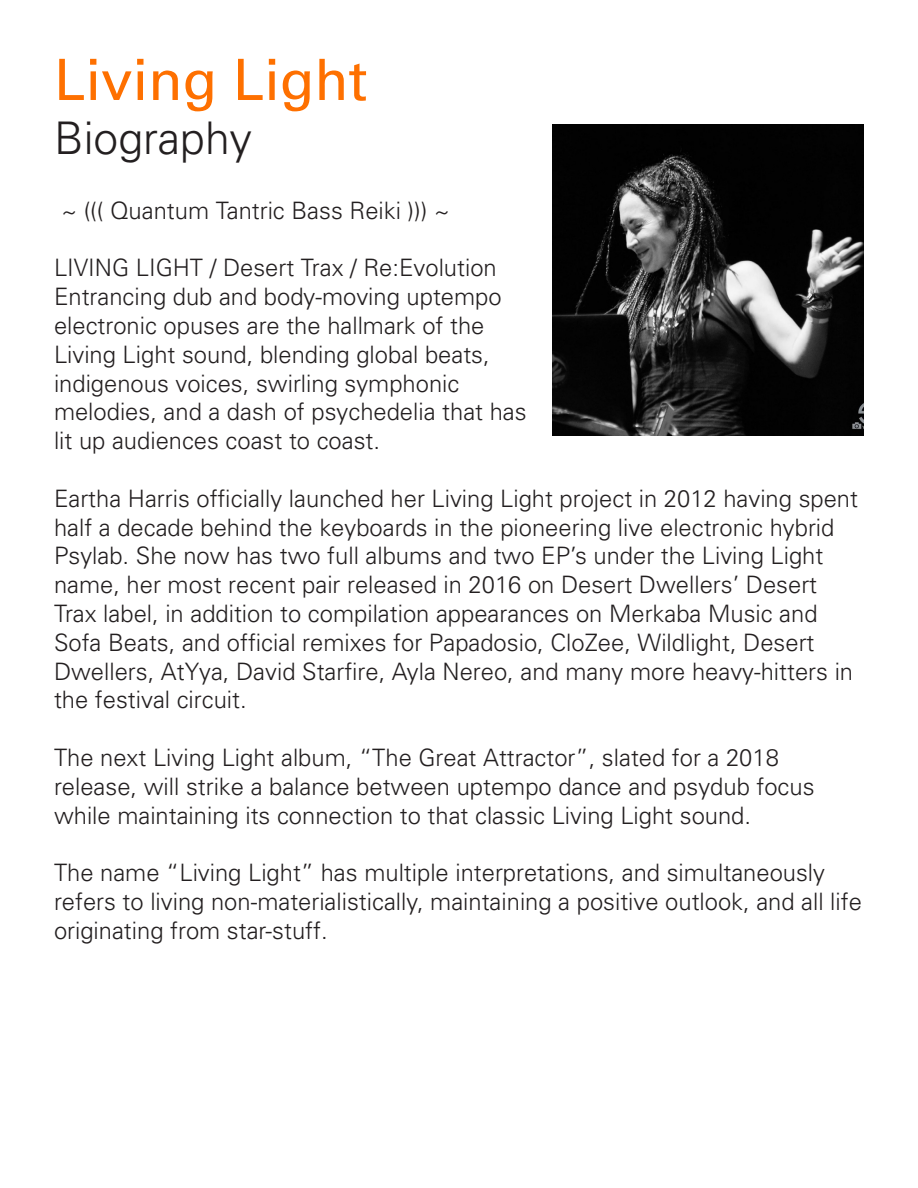
<style>
.page{position:relative;width:918px;height:1188px;background:#fff}
.page>*{position:absolute;margin:0;border:0;box-sizing:border-box;transform-origin:0 0}
.t1{font:57px "Univers";color:#fe7000}
.t2{font:300 45px "Univers";color:#231f20}
.t3{font:300 24px/28.8px "Univers";color:#231f20}
</style>
<div class="page">
<img style="left:553px;top:124px;width:311px;height:311px">
<p class="t1" style="left:54px;top:44px;width:315px">Living Light</p>
<p class="t2" style="left:54px;top:111px;width:200px">Biography</p>
<p class="t3" style="left:61px;top:195px;width:390px">~ ((( Quantum Tantric Bass Reiki ))) ~</p>
<p class="t3" style="left:54px;top:253px;width:444px">LIVING LIGHT / Desert Trax / Re:Evolution</p>
<p class="t3" style="left:54px;top:282px;width:474px">Entrancing dub and body-moving uptempo electronic opuses are the hallmark of the Living Light sound, blending global beats, indigenous voices, swirling symphonic melodies, and a dash of psychedelia that has lit up audiences coast to coast.</p>
<p class="t3" style="left:54px;top:483px;width:806px">Eartha Harris officially launched her Living Light project in 2012 having spent half a decade behind the keyboards in the pioneering live electronic hybrid Psylab. She now has two full albums and two EP’s under the Living Light name, her most recent pair released in 2016 on Desert Dwellers’ Desert Trax label, in addition to compilation appearances on Merkaba Music and Sofa Beats, and official remixes for Papadosio, CloZee, Wildlight, Desert Dwellers, AtYya, David Starfire, Ayla Nereo, and many more heavy-hitters in the festival circuit.</p>
<p class="t3" style="left:54px;top:742px;width:762px">The next Living Light album, “The Great Attractor”, slated for a 2018 release, will strike a balance between uptempo dance and psydub focus while maintaining its connection to that classic Living Light sound.</p>
<p class="t3" style="left:54px;top:858px;width:809px">The name “Living Light” has multiple interpretations, and simultaneously refers to living non-materialistically, maintaining a positive outlook, and all life originating from star-stuff.</p>
</div>
